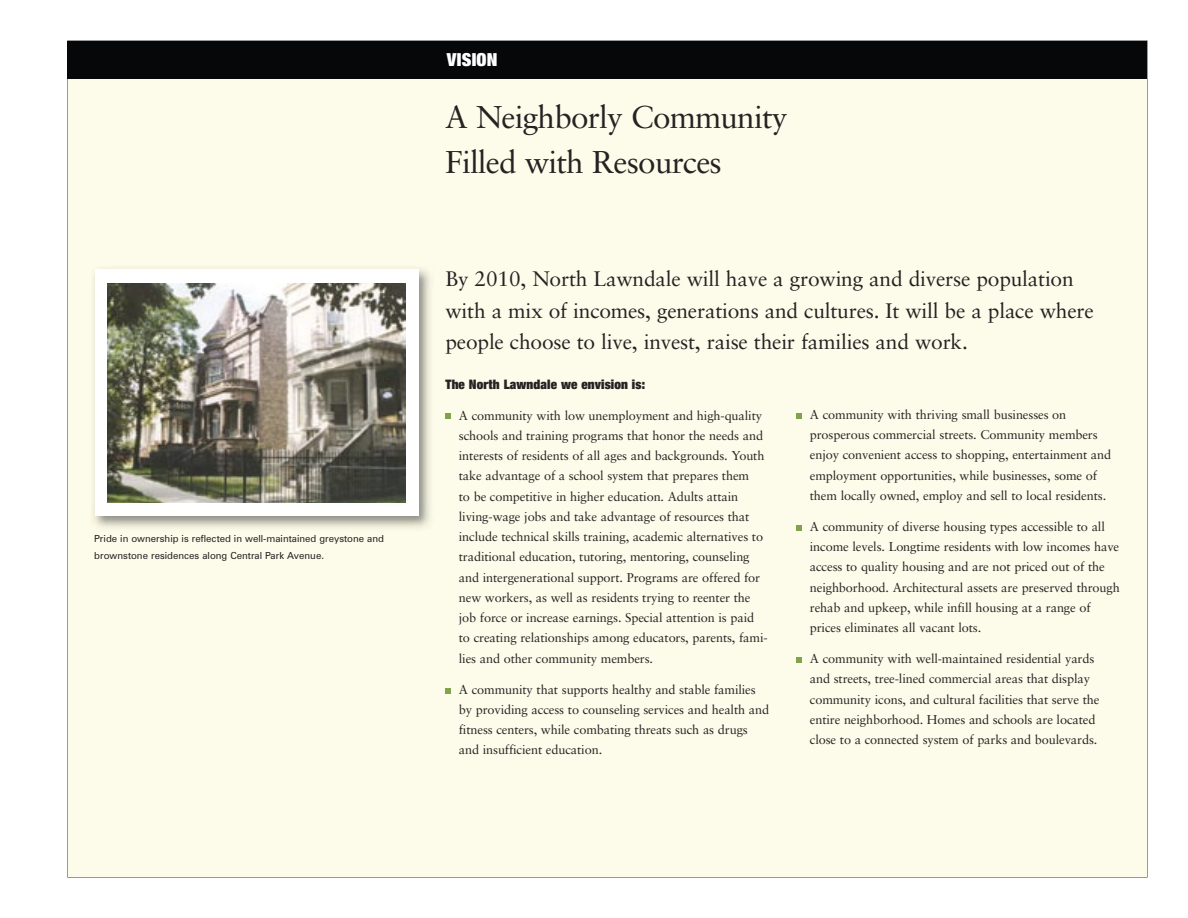
<style>
.page{position:relative;width:1188px;height:918px;background:#fff}
.page>*{position:absolute;margin:0;border:0;box-sizing:border-box;transform-origin:0 0}
.t1{font:31.5px/45px "Sabon";letter-spacing:-.025em;color:#252223}
.t2{font:21px/31.5px "Sabon";letter-spacing:-.01em;color:#252223}
.t3{font:900 expanded 18px "Helvetica Neue";letter-spacing:.015em;color:#fff}
.t4{font:900 expanded 13.2px "Helvetica Neue";letter-spacing:.01em;color:#252223}
.t5{font:12.75px/20.2px "Sabon";letter-spacing:-.01em;color:#252223}
.t6{font:9.75px/16.5px "Zurich BT";color:#252223}
</style>
<div class="page">
<div style="left:68px;top:40px;width:1080px;height:838px;background:#fdfbe9"></div>
<div style="left:68px;top:41px;width:1079px;height:38px;background:#050708"></div>
<svg style="left:445px;top:413px;width:6px;height:6px"></svg>
<svg style="left:445px;top:688px;width:6px;height:5px"></svg>
<svg style="left:796px;top:413px;width:6px;height:6px"></svg>
<svg style="left:796px;top:525px;width:6px;height:6px"></svg>
<svg style="left:796px;top:657px;width:6px;height:6px"></svg>
<img style="left:90px;top:266px;width:344px;height:265px">
<div style="left:95px;top:270px;width:323px;height:246px;background:#fff"></div>
<img style="left:108px;top:283px;width:297px;height:220px">
<p class="t6" style="left:94px;top:531px;width:291px">Pride in ownership is reflected in well-maintained greystone and brownstone residences along Central Park Avenue.</p>
<h3 class="t3" style="left:447px;top:48px;width:52px">VISION</h3>
<h1 class="t1" style="left:445px;top:95px;width:344px">A Neighborly Community<br>Filled with Resources</h1>
<h2 class="t2" style="left:445px;top:263px;width:650px">By 2010, North Lawndale will have a growing and diverse population with a mix of incomes, generations and cultures. It will be a place where people choose to live, invest, raise their families and work.</h2>
<p class="t4" style="left:446px;top:375px;width:201px">The North Lawndale we envision is:</p>
<p class="t5" style="left:459px;top:405px;width:310px">A community with low unemployment and high-quality schools and training programs that honor the needs and interests of residents of all ages and backgrounds. Youth take advantage of a school system that prepares them<br>to be competitive in higher education. Adults attain living-wage jobs and take advantage of resources that include technical skills training, academic alternatives to traditional education, tutoring, mentoring, counseling and intergenerational support. Programs are offered for new workers, as well as residents trying to reenter the job force or increase earnings. Special attention is paid to creating relationships among educators, parents, fami&shy;lies and other community members.</p>
<p class="t5" style="left:459px;top:679px;width:312px">A community that supports healthy and stable families by providing access to counseling services and health and fitness centers, while combating threats such as drugs and insufficient education.</p>
<p class="t5" style="left:810px;top:404px;width:303px">A community with thriving small businesses on prosperous commercial streets. Community members enjoy convenient access to shopping, entertainment and employment opportunities, while businesses, some of them locally owned, employ and sell to local residents.</p>
<p class="t5" style="left:810px;top:516px;width:312px">A community of diverse housing types accessible to all income levels. Longtime residents with low incomes have access to quality housing and are not priced out of the neighborhood. Architectural assets are preserved through rehab and upkeep, while infill housing at a range of prices eliminates all vacant lots.</p>
<p class="t5" style="left:810px;top:649px;width:291px">A community with well-maintained residential yards and streets, tree-lined commercial areas that display community icons, and cultural facilities that serve the entire neighborhood. Homes and schools are located close to a connected system of parks and boulevards.</p>
</div>
